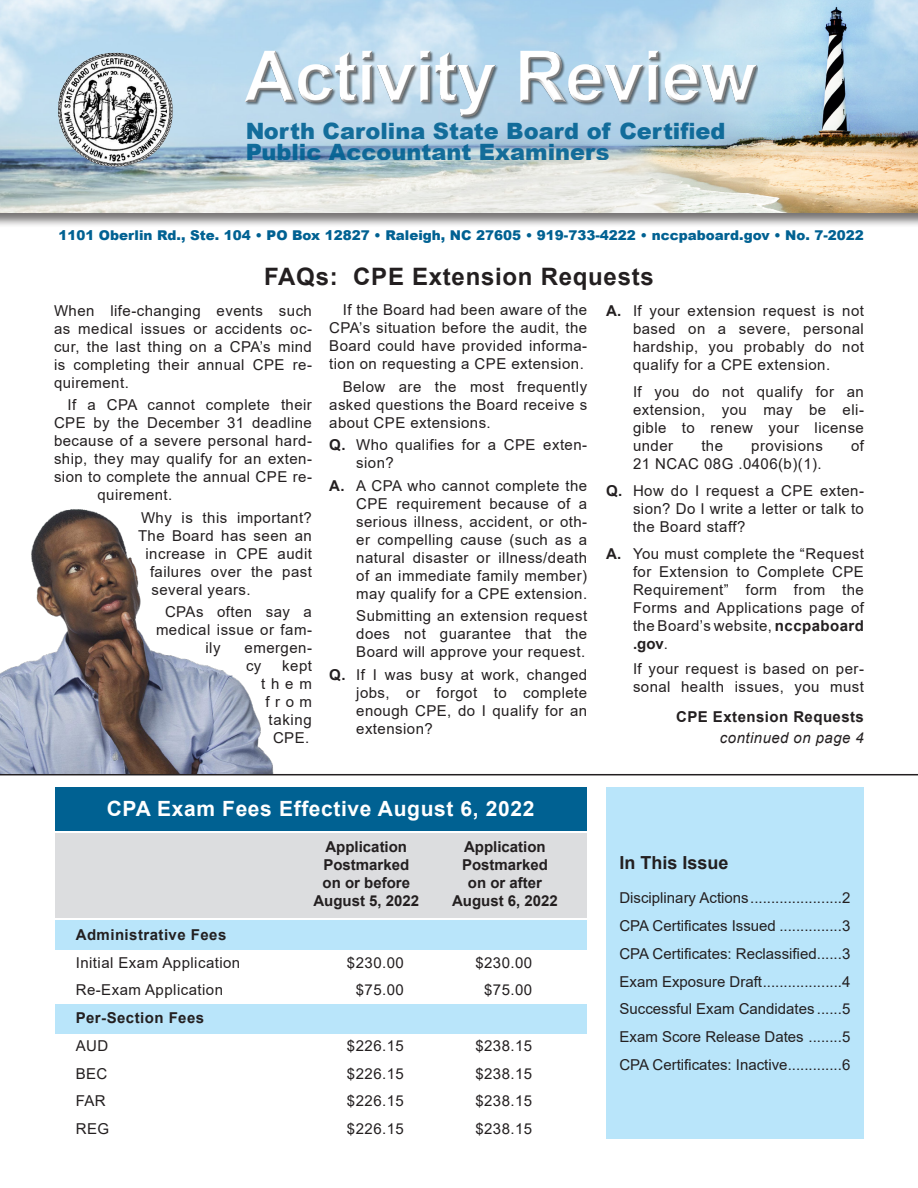
<style>
.page{position:relative;width:918px;height:1188px;background:#fff}
.page>*{position:absolute;margin:0;border:0;box-sizing:border-box;transform-origin:0 0}
.Headline_3{font:700 24px "Arial";letter-spacing:.03em;color:#231f20}
.t1{font:900 22.5px/21px "Arial";color:#006192}
.Headline_3-2{font:700 21px "Arial";letter-spacing:.03em;color:#fff}
.t2{font:700 18px "Arial";color:#231f20}
.Headline_3-3{font:15px/18px "Arial";letter-spacing:.03em;color:#231f20;text-align:justify}
.Headline_3-4{font:15px "Arial";color:#231f20}
.Headline_3-5{font:700 15px/18px "Arial";color:#231f20}
.Headline_3-6{font:700 15px "Arial";letter-spacing:.03em;color:#231f20}
.Headline_3-7{font:italic 15px "Arial";letter-spacing:.03em;color:#231f20}
.t3{font:900 13.5px "Arial";color:#006192}
.s1{font-weight:700}
</style>
<div class="page">
<div style="left:0;top:0;width:918px;height:228px;background:#231f20;opacity:.62"></div>
<img style="left:0;top:0;width:918px;height:213px">
<img style="left:232px;top:35px;width:526px;height:89px">
<img style="left:54px;top:50px;width:122px;height:121px">
<div style="left:55px;top:1004px;width:532px;height:30px;background:#b9e5fa"></div>
<div style="left:55px;top:921px;width:532px;height:29px;background:#b9e5fa"></div>
<div style="left:55px;top:833px;width:531px;height:85px;background:#dcdddf"></div>
<div style="left:606px;top:787px;width:258px;height:352px;background:#b9e5fa"></div>
<div style="left:55px;top:787px;width:531px;height:43px;background:#006192"></div>
<hr style="left:0;top:774px;width:918px;height:1px;background:#231f20">
<img style="left:0;top:509px;width:274px;height:265px">
<h2 class="t1" style="left:245px;top:119px;width:482px">North Carolina State Board of Certified<br>Public Accountant Examiners</h2>
<p class="t3" style="left:58px;top:226px;width:807px">1101 Oberlin Rd., Ste. 104 • PO Box 12827 • Raleigh, NC 27605 • 919-733-4222 • nccpaboard.gov • No. 7-2022</p>
<p class="Headline_3" style="left:264px;top:259px;width:391px">FAQs: CPE Extension Requests</p>
<p class="Headline_3-3" style="left:329px;top:301px;width:259px;text-indent:14px">If the Board had been aware of the CPA’s situation before the audit, the Board could have provided informa&shy;tion on requesting a CPE extension.</p>
<p class="Headline_3-3" style="left:329px;top:377px;width:259px;text-indent:14px">Below are the most frequently asked questions the Board receive s about CPE extensions.</p>
<p class="Headline_3-3" style="left:356px;top:436px;width:232px;text-indent:-27px"><span class="s1">Q.</span> Who qualifies for a CPE exten&shy;sion?</p>
<p class="Headline_3-3" style="left:356px;top:476px;width:232px;text-indent:-27px"><span class="s1">A.</span> A CPA who cannot complete the CPE requirement because of a serious illness, accident, or oth&shy;er compelling cause (such as a natural disaster or illness/death of an immediate family member) may qualify for a CPE extension.</p>
<p class="Headline_3-3" style="left:356px;top:607px;width:232px">Submitting an extension request does not guarantee that the Board will approve your request.</p>
<p class="Headline_3-3" style="left:356px;top:665px;width:232px;text-indent:-27px"><span class="s1">Q.</span> If I was busy at work, changed jobs, or forgot to complete enough CPE, do I qualify for an extension?</p>
<p class="Headline_3-3" style="left:54px;top:301px;width:259px">When life-changing events such as medical issues or accidents oc&shy;cur, the last thing on a CPA’s mind is completing their annual CPE re&shy;quirement.</p>
<p class="Headline_3-3" style="left:68px;top:396px;width:246px">If a CPA cannot complete their</p>
<p class="Headline_3-3" style="left:54px;top:414px;width:259px">CPE by the December 31 deadline</p>
<p class="Headline_3-3" style="left:54px;top:432px;width:259px">because of a severe personal hard-</p>
<p class="Headline_3-3" style="left:54px;top:450px;width:259px">ship, they may qualify for an exten-</p>
<p class="Headline_3-3" style="left:54px;top:468px;width:259px">sion to complete the annual CPE re-</p>
<p class="Headline_3-3" style="left:98px;top:486px;width:76px">quirement.</p>
<p class="Headline_3-3" style="left:141px;top:508px;width:172px">Why is this important?</p>
<p class="Headline_3-3" style="left:138px;top:526px;width:175px">The Board has seen an</p>
<p class="Headline_3-3" style="left:146px;top:544px;width:168px">increase in CPE audit</p>
<p class="Headline_3-3" style="left:150px;top:562px;width:163px">failures over the past</p>
<p class="Headline_3-3" style="left:152px;top:580px;width:101px">several years.</p>
<p class="Headline_3-3" style="left:165px;top:603px;width:148px">CPAs often say a</p>
<p class="Headline_3-3" style="left:156px;top:621px;width:157px">medical issue or fam-</p>
<p class="Headline_3-3" style="left:206px;top:639px;width:17px">ily</p>
<p class="Headline_3-3" style="left:245px;top:639px;width:69px">emergen&shy;cy</p>
<p class="Headline_3-3" style="left:633px;top:301px;width:232px;text-indent:-27px"><span class="s1">A.</span> If your extension request is not based on a severe, personal hardship, you probably do not qualify for a CPE extension.</p>
<p class="Headline_3-3" style="left:633px;top:382px;width:232px">If you do not qualify for an extension, you may be eli&shy;gible to renew your license under</p>
<p class="Headline_3-3" style="left:701px;top:436px;width:23px">the</p>
<p class="Headline_3-3" style="left:751px;top:436px;width:73px">provisions</p>
<p class="Headline_3-3" style="left:851px;top:436px;width:14px">of</p>
<p class="Headline_3-3" style="left:633px;top:454px;width:190px">21 NCAC 08G .0406(b)(1).</p>
<p class="Headline_3-3" style="left:633px;top:481px;width:232px;text-indent:-27px"><span class="s1">Q.</span> How do I request a CPE exten&shy;sion? Do I write a letter or talk to the Board staff?</p>
<p class="Headline_3-3" style="left:633px;top:544px;width:233px;text-indent:-27px"><span class="s1">A.</span> You must complete the “Request for Extension to Complete CPE Requirement” form from the Forms and Applications page of the Board’s website, <span class="s1">nccpaboard .gov</span>.</p>
<p class="Headline_3-3" style="left:633px;top:659px;width:232px">If your request is based on per&shy;sonal health issues, you must</p>
<p class="Headline_3-3" style="left:261px;top:657px;width:53px;text-align:right">kept them from taking<br>CPE.</p>
<p class="Headline_3-6" style="left:676px;top:706px;width:189px">CPE Extension Requests</p>
<p class="Headline_3-7" style="left:720px;top:728px;width:146px">continued on page 4</p>
<p class="Headline_3-2" style="left:107px;top:794px;width:429px">CPA Exam Fees Effective August 6, 2022</p>
<p class="Headline_3-6" style="left:76px;top:924px;width:152px">Administrative Fees</p>
<p class="Headline_3-3" style="left:76px;top:953px;width:166px">Initial Exam Application</p>
<p class="Headline_3-3" style="left:76px;top:981px;width:149px">Re-Exam Application</p>
<p class="Headline_3-6" style="left:76px;top:1007px;width:130px">Per-Section Fees</p>
<p class="Headline_3-3" style="left:76px;top:1037px;width:34px">AUD</p>
<p class="Headline_3-3" style="left:76px;top:1064px;width:33px">BEC</p>
<p class="Headline_3-3" style="left:76px;top:1092px;width:32px">FAR</p>
<p class="Headline_3-3" style="left:76px;top:1120px;width:35px">REG</p>
<p class="Headline_3-5" style="left:323px;top:838px;width:87px">Application<br>Postmarked</p>
<p class="Headline_3-5" style="left:313px;top:874px;width:107px;text-align:center">on or before<br>August 5, 2022</p>
<p class="Headline_3-3" style="left:347px;top:953px;width:58px">$230.00</p>
<p class="Headline_3-3" style="left:356px;top:981px;width:50px">$75.00</p>
<p class="Headline_3-3" style="left:347px;top:1036px;width:58px">$226.15</p>
<p class="Headline_3-3" style="left:347px;top:1064px;width:58px">$226.15</p>
<p class="Headline_3-3" style="left:347px;top:1092px;width:58px">$226.15</p>
<p class="Headline_3-3" style="left:347px;top:1120px;width:58px">$226.15</p>
<p class="Headline_3-5" style="left:462px;top:838px;width:87px">Application<br>Postmarked</p>
<p class="Headline_3-5" style="left:452px;top:874px;width:107px;text-align:center">on or after<br>August 6, 2022</p>
<p class="Headline_3-3" style="left:475px;top:953px;width:58px">$230.00</p>
<p class="Headline_3-3" style="left:484px;top:981px;width:50px">$75.00</p>
<p class="Headline_3-3" style="left:475px;top:1037px;width:58px">$238.15</p>
<p class="Headline_3-3" style="left:475px;top:1064px;width:58px">$238.15</p>
<p class="Headline_3-3" style="left:475px;top:1092px;width:58px">$238.15</p>
<p class="Headline_3-3" style="left:475px;top:1120px;width:58px">$238.15</p>
<p class="t2" style="left:620px;top:850px;width:111px">In This Issue</p>
<p class="Headline_3-4" style="left:620px;top:888px;width:232px">Disciplinary Actions......................2</p>
<p class="Headline_3-4" style="left:620px;top:916px;width:232px">CPA Certificates Issued ...............3</p>
<p class="Headline_3-4" style="left:620px;top:943px;width:232px">CPA Certificates: Reclassified......3</p>
<p class="Headline_3-4" style="left:620px;top:971px;width:232px">Exam Exposure Draft...................4</p>
<p class="Headline_3-4" style="left:620px;top:999px;width:232px">Successful Exam Candidates ......5</p>
<p class="Headline_3-4" style="left:620px;top:1027px;width:232px">Exam Score Release Dates ........5</p>
<p class="Headline_3-4" style="left:620px;top:1054px;width:232px">CPA Certificates: Inactive.............6</p>
</div>
